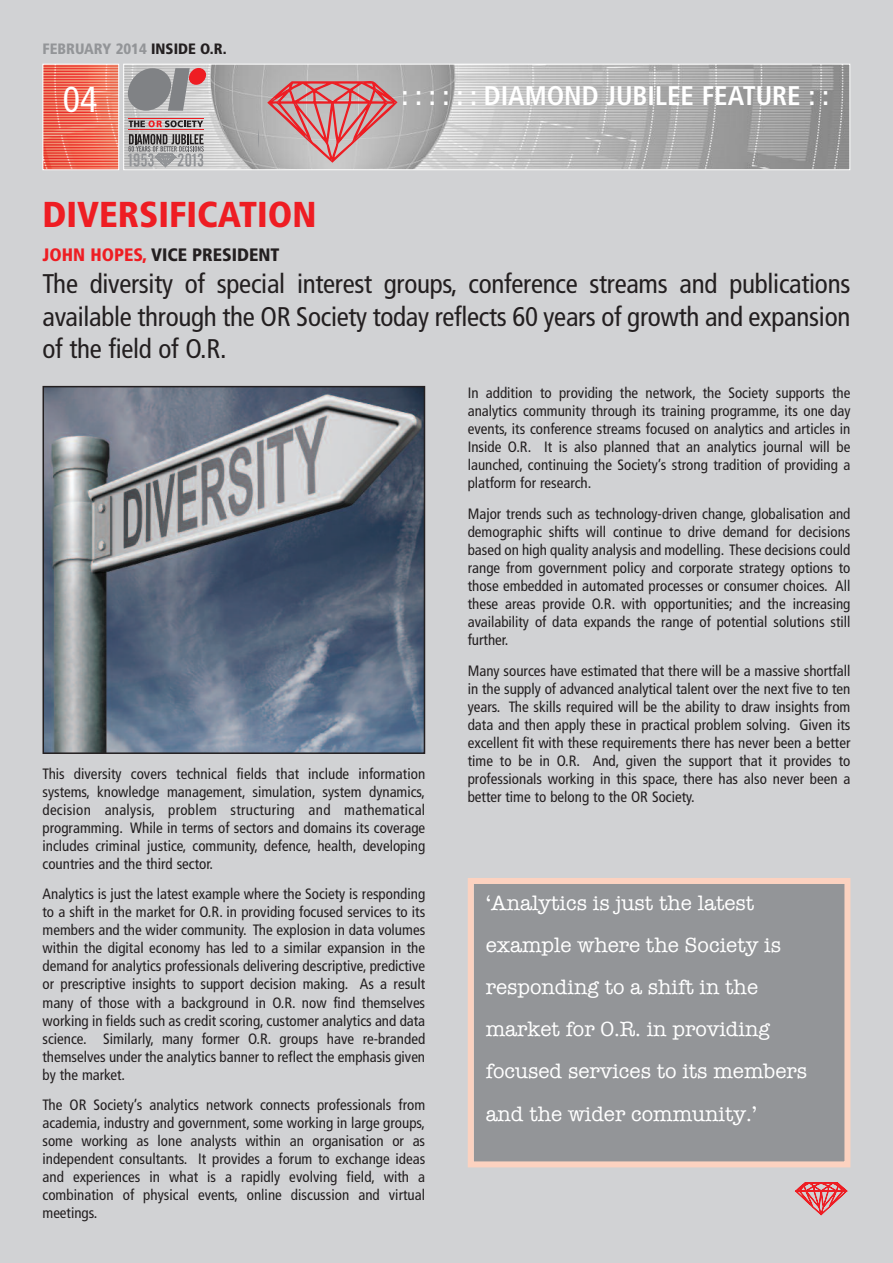
<style>
.page{position:relative;width:893px;height:1263px;background:#d1d2d4}
.page>*{position:absolute;margin:0;border:0;box-sizing:border-box;transform-origin:0 0}
.t1{font:900 condensed 36px "Frutiger";color:#ee1d23}
.t2{font:condensed 36px "Frutiger";color:#fff}
.t3{font:condensed 27px/32.4px "Frutiger";letter-spacing:-.01em;color:#231f20;text-align:justify}
.t4{font:700 condensed 27px "Frutiger";color:#fff}
.t5{font:21px/42px "American Typewriter";color:#fff}
.t6{font:900 condensed 18px "Frutiger";color:#231f20}
.t7{font:condensed 15px/18px "Frutiger";color:#231f20;text-align:justify}
.t8{font:900 condensed 15px "Frutiger";color:#939598}
.s1{color:#231f20}
.s2{color:#ee1d23}
</style>
<div class="page">
<img style="left:125px;top:66px;width:723px;height:102px">
<div style="left:123px;top:64px;width:727px;height:106px;border:1px solid #fff"></div>
<svg style="left:259px;top:79px;width:1px;height:84px"></svg>
<svg style="left:266px;top:81px;width:133px;height:83px;background:#c79697"></svg>
<div style="left:474px;top:884px;width:370px;height:277px;background:#939598"></div>
<div style="left:468px;top:878px;width:382px;height:289px;border:6px solid #fcd2c0"></div>
<svg style="left:795px;top:1182px;width:53px;height:33px"></svg>
<img style="left:45px;top:66px;width:72px;height:102px">
<div style="left:43px;top:64px;width:76px;height:106px;border:1px solid #fff"></div>
<div style="left:189px;top:68px;width:17px;height:17px;background:#ee1d23;border-radius:7px"></div>
<svg style="left:129px;top:120px;width:74px;height:7px"></svg>
<svg style="left:128px;top:68px;width:62px;height:43px;background:#929395"></svg>
<hr style="left:129px;top:118px;width:75px;height:1px;background:#ee1d23">
<hr style="left:129px;top:129px;width:75px;height:1px;background:#ee1d23">
<svg style="left:128px;top:134px;width:76px;height:33px"></svg>
<img style="left:46px;top:389px;width:376px;height:362px">
<div style="left:43px;top:386px;width:382px;height:368px;border:2px solid #231f20"></div>
<p class="t8" style="left:43px;top:43px;width:186px">FEBRUARY 2014 <span class="s1">INSIDE O.R.</span></p>
<h1 class="t2" style="left:63px;top:85px;width:36px">04</h1>
<h2 class="t4" style="left:401px;top:85px;width:429px">: : : : : : DIAMOND JUBILEE FEATURE : :</h2>
<h1 class="t1" style="left:43px;top:200px;width:275px">DIVERSIFICATION</h1>
<p class="t6" style="left:43px;top:247px;width:239px"><span class="s2">JOHN HOPES,</span> VICE PRESIDENT</p>
<h2 class="t3" style="left:43px;top:270px;width:809px">The diversity of special interest groups, conference streams and publications available through the OR Society today reflects 60 years of growth and expansion of the field of O.R.</h2>
<p class="t7" style="left:43px;top:766px;width:384px">This diversity covers technical fields that include information systems, knowledge management, simulation, system dynamics, decision analysis, problem structuring and mathematical programming. While in terms of sectors and domains its coverage includes criminal justice, community, defence, health, developing countries and the third sector.</p>
<p class="t7" style="left:42px;top:886px;width:384px">Analytics is just the latest example where the Society is responding to a shift in the market for O.R. in providing focused services to its members and the wider community. The explosion in data volumes within the digital economy has led to a similar expansion in the demand for analytics professionals delivering descriptive, predictive or prescriptive insights to support decision making. As a result many of those with a background in O.R. now find themselves working in fields such as credit scoring, customer analytics and data science. Similarly, many former O.R. groups have re-branded themselves under the analytics banner to reflect the emphasis given by the market.</p>
<p class="t7" style="left:42px;top:1097px;width:384px">The OR Society’s analytics network connects professionals from academia, industry and government, some working in large groups, some working as lone analysts within an organisation or as independent consultants. It provides a forum to exchange ideas and experiences in what is a rapidly evolving field, with a combination of physical events, online discussion and virtual meetings.</p>
<p class="t7" style="left:468px;top:385px;width:384px">In addition to providing the network, the Society supports the analytics community through its training programme, its one day events, its conference streams focused on analytics and articles in Inside O.R. It is also planned that an analytics journal will be launched, continuing the Society’s strong tradition of providing a platform for research.</p>
<p class="t7" style="left:468px;top:506px;width:384px">Major trends such as technology-driven change, globalisation and demographic shifts will continue to drive demand for decisions based on high quality analysis and modelling. These decisions could range from government policy and corporate strategy options to those embedded in automated processes or consumer choices. All these areas provide O.R. with opportunities; and the increasing availability of data expands the range of potential solutions still further.</p>
<p class="t7" style="left:468px;top:663px;width:384px">Many sources have estimated that there will be a massive shortfall in the supply of advanced analytical talent over the next five to ten years. The skills required will be the ability to draw insights from data and then apply these in practical problem solving. Given its excellent fit with these requirements there has never been a better time to be in O.R. And, given the support that it provides to professionals working in this space, there has also never been a better time to belong to the OR Society.</p>
<h3 class="t5" style="left:486px;top:882px;width:323px">‘Analytics is just the latest example where the Society is responding to a shift in the market for O.R. in providing focused services to its members and the wider community.’</h3>
</div>
